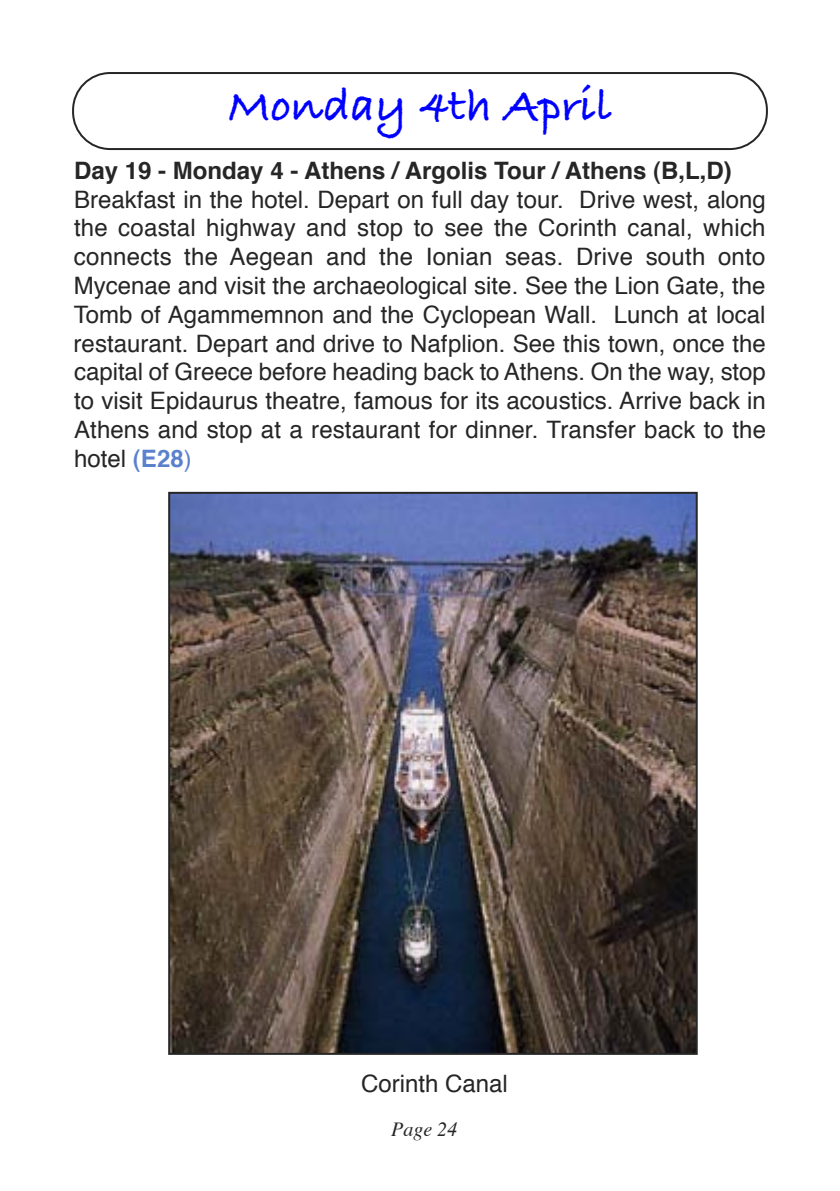
<style>
.page{position:relative;width:840px;height:1191px;background:#fff}
.page>*{position:absolute;margin:0;border:0;box-sizing:border-box;transform-origin:0 0}
.t1{font:48px "Bradley Hand ITCTT Bold";color:#00f}
.t2{font:24px/28.8px "Helvetica";letter-spacing:.005em;color:#272627;text-align:justify}
.t3{font:700 24px "Helvetica";color:#272627}
.t4{font:italic 20px "Times";color:#272627}
.s1{font-weight:700;color:#5b81cd}
.s2{color:#5b81cd}
</style>
<div class="page">
<svg style="left:72px;top:72px;width:695px;height:78px"></svg>
<img style="left:171px;top:495px;width:523px;height:556px">
<div style="left:168px;top:492px;width:529px;height:562px;border:2px solid #272627"></div>
<h1 class="t1" style="left:228px;top:79px;width:385px">Monday 4th April</h1>
<p class="t3" style="left:74px;top:160px;width:658px">Day 19 - Monday 4 - Athens / Argolis Tour / Athens (B,L,D)</p>
<p class="t2" style="left:74px;top:187px;width:693px">Breakfast in the hotel. Depart on full day tour. Drive west, along the coastal highway and stop to see the Corinth canal, which connects the Aegean and the Ionian seas. Drive south onto Mycenae and visit the archaeological site. See the Lion Gate, the Tomb of Agammemnon and the Cyclopean Wall. Lunch at local restaurant. Depart and drive to Nafplion. See this town, once the capital of Greece before heading back to Athens. On the way, stop to visit Epidaurus theatre, famous for its acoustics. Arrive back in Athens and stop at a restaurant for dinner. Transfer back to the hotel <span class="s1">(E28</span><span class="s2">)</span></p>
<p class="t2" style="left:361px;top:1071px;width:148px">Corinth Canal</p>
<p class="t4" style="left:391px;top:1121px;width:68px">Page 24</p>
</div>
